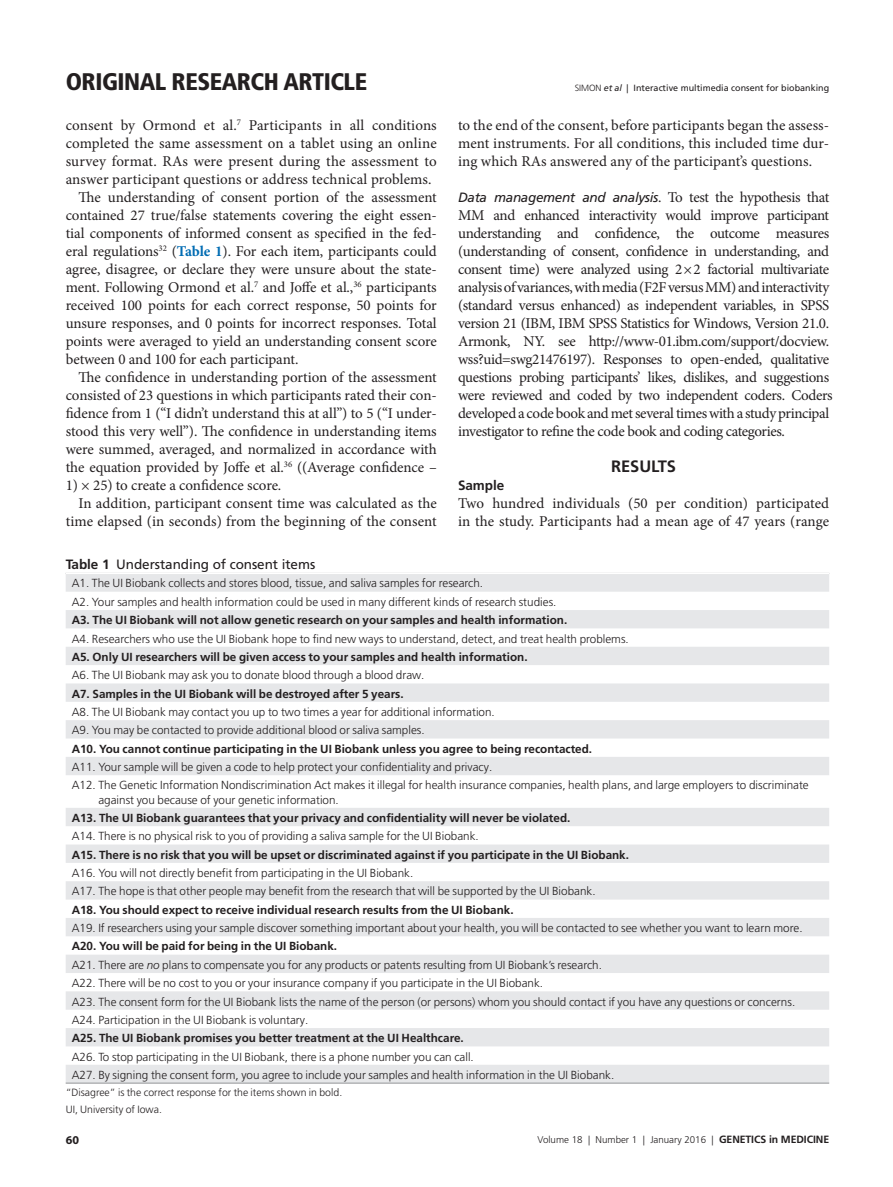
<style>
.page{position:relative;width:893px;height:1187px;background:#fff}
.page>*{position:absolute;margin:0;border:0;box-sizing:border-box;transform-origin:0 0}
.t1{font:900 condensed 24px "Frutiger LT Pro";letter-spacing:-.02em;color:#231f20}
.t2{font:700 16.5px "Frutiger LT Pro";letter-spacing:-.005em;color:#231f20}
.t3{font:15px/18px "Minion Pro";letter-spacing:-.01em;color:#231f20}
.t4{font:15px "Minion Pro";letter-spacing:.01em;color:#231f20}
.t5{font:italic 13.5px "Frutiger LT Pro";letter-spacing:-.025em;color:#231f20}
.t6{font:13.5px "Frutiger LT Pro";letter-spacing:-.005em;color:#231f20}
.t7{font:700 13.5px "Frutiger LT Pro";letter-spacing:-.005em;color:#231f20}
.t8{font:700 12px "Myriad Pro";color:#231f20}
.t9{font:300 11.7px/18.3px "Frutiger LT Pro";color:#231f20}
.t10{font:700 11.7px "Frutiger LT Pro";color:#231f20}
.t11{font:300 10.5px/17px "Frutiger LT Pro";color:#231f20}
.t12{font:700 10.5px "Frutiger LT Pro";color:#231f20}
.t13{font:300 9.75px "Frutiger LT Pro";color:#231f20}
.t14{font:9px "Frutiger LT Pro";color:#231f20}
.s1{font-weight:300}
.s2{font-style:italic}
.s3{font-weight:700;color:#006cb3}
.s4{font-family:"Minion Pro";font-style:normal;font-size:15px}
.s5{font-weight:700}
.s6{font-weight:700;font-size:10.5px}
</style>
<div class="page">
<svg style="left:66px;top:574px;width:763px;height:508px"></svg>
<hr style="left:66px;top:1082px;width:763px;height:1px;background:#939598">
<h1 class="t1" style="left:66px;top:68px;width:303px">ORIGINAL RESEARCH ARTICLE</h1>
<p class="t14" style="left:575px;top:82px;width:256px"><span class="s1">SIMON</span> <span class="s2">et al</span> | Interactive multimedia consent for biobanking</p>
<p class="t4" style="left:66px;top:115px;width:373px">consent by Ormond et al.<sup>7</sup> Participants in all conditions</p>
<p class="t3" style="left:66px;top:134px;width:373px">completed the same assessment on a tablet using an online</p>
<p class="t3" style="left:66px;top:152px;width:373px">survey format. RAs were present during the assessment to</p>
<p class="t4" style="left:66px;top:169px;width:367px">answer participant questions or address technical problems.</p>
<p class="t3" style="left:78px;top:188px;width:360px">The understanding of consent portion of the assessment</p>
<p class="t3" style="left:66px;top:206px;width:373px">contained 27 true/false statements covering the eight essen-</p>
<p class="t3" style="left:66px;top:224px;width:373px">tial components of informed consent as specified in the fed-</p>
<p class="t3" style="left:66px;top:242px;width:373px">eral regulations<sup>32</sup> (<span class="s3">Table 1</span>). For each item, participants could</p>
<p class="t3" style="left:66px;top:260px;width:373px">agree, disagree, or declare they were unsure about the state-</p>
<p class="t3" style="left:66px;top:278px;width:373px">ment. Following Ormond et al.<sup>7</sup> and Joffe et al.,<sup>36</sup> participants</p>
<p class="t3" style="left:66px;top:296px;width:373px">received 100 points for each correct response, 50 points for</p>
<p class="t3" style="left:66px;top:314px;width:373px">unsure responses, and 0 points for incorrect responses. Total</p>
<p class="t3" style="left:66px;top:332px;width:373px">points were averaged to yield an understanding consent score</p>
<p class="t3" style="left:66px;top:350px;width:234px">between 0 and 100 for each participant.</p>
<p class="t3" style="left:78px;top:368px;width:360px">The confidence in understanding portion of the assessment</p>
<p class="t3" style="left:66px;top:386px;width:373px">consisted of 23 questions in which participants rated their con-</p>
<p class="t3" style="left:66px;top:404px;width:373px">fidence from 1 (“I didn’t understand this at all”) to 5 (“I under-</p>
<p class="t3" style="left:66px;top:422px;width:373px">stood this very well”). The confidence in understanding items</p>
<p class="t3" style="left:66px;top:440px;width:373px">were summed, averaged, and normalized in accordance with</p>
<p class="t3" style="left:66px;top:458px;width:373px">the equation provided by Joffe et al.<sup>36</sup> ((Average confidence –</p>
<p class="t3" style="left:66px;top:476px;width:217px">1) × 25) to create a confidence score.</p>
<p class="t3" style="left:78px;top:494px;width:360px">In addition, participant consent time was calculated as the</p>
<p class="t3" style="left:66px;top:512px;width:373px">time elapsed (in seconds) from the beginning of the consent</p>
<p class="t3" style="left:458px;top:116px;width:373px;text-align:justify">to the end of the consent, before participants began the assess&shy;ment instruments. For all conditions, this included time dur&shy;ing which RAs answered any of the participant’s questions.</p>
<p class="t5" style="left:458px;top:189px;width:373px">Data management and analysis<span class="s4">. To test the hypothesis that</span></p>
<p class="t3" style="left:458px;top:206px;width:376px">MM and enhanced interactivity would improve participant understanding and confidence, the outcome measures (understanding of consent, confidence in understanding, and consent time) were analyzed using 2×2 factorial multivariate analysis of variances, with media (F2F versus MM) and interactivity (standard versus enhanced) as independent variables, in SPSS version 21 (IBM, IBM SPSS Statistics for Windows, Version 21.0.<br>Armonk, NY. see http://www-01.ibm.com/support/docview. wss?uid=swg21476197). Responses to open-ended, qualitative questions probing participants’ likes, dislikes, and suggestions were reviewed and coded by two independent coders. Coders developed a code book and met several times with a study principal investigator to refine the code book and coding categories.</p>
<p class="t2" style="left:611px;top:456px;width:65px">RESULTS</p>
<p class="t7" style="left:458px;top:477px;width:48px">Sample</p>
<p class="t3" style="left:458px;top:494px;width:373px">Two hundred individuals (50 per condition) participated in the study. Participants had a mean age of 47 years (range</p>
<p class="t6" style="left:66px;top:556px;width:251px"><span class="s5">Table 1</span> Understanding of consent items</p>
<p class="t9" style="left:72px;top:574px;width:486px">A1. The UI Biobank collects and stores blood, tissue, and saliva samples for research.<br>A2. Your samples and health information could be used in many different kinds of research studies.</p>
<p class="t10" style="left:72px;top:613px;width:497px">A3. The UI Biobank will not allow genetic research on your samples and health information.</p>
<p class="t9" style="left:72px;top:629px;width:559px">A4. Researchers who use the UI Biobank hope to find new ways to understand, detect, and treat health problems.</p>
<p class="t10" style="left:72px;top:650px;width:457px">A5. Only UI researchers will be given access to your samples and health information.</p>
<p class="t9" style="left:72px;top:666px;width:354px">A6. The UI Biobank may ask you to donate blood through a blood draw.</p>
<p class="t10" style="left:72px;top:686px;width:333px">A7. Samples in the UI Biobank will be destroyed after 5 years.</p>
<p class="t9" style="left:72px;top:702px;width:425px">A8. The UI Biobank may contact you up to two times a year for additional information.<br>A9. You may be contacted to provide additional blood or saliva samples.</p>
<p class="t10" style="left:72px;top:741px;width:522px">A10. You cannot continue participating in the UI Biobank unless you agree to being recontacted.</p>
<p class="t9" style="left:72px;top:757px;width:739px">A11. Your sample will be given a code to help protect your confidentiality and privacy.<br>A12. The Genetic Information Nondiscrimination Act makes it illegal for health insurance companies, health plans, and large employers to discriminate</p>
<p class="t9" style="left:98px;top:790px;width:242px">against you because of your genetic information.</p>
<p class="t10" style="left:72px;top:811px;width:500px">A13. The UI Biobank guarantees that your privacy and confidentiality will never be violated.</p>
<p class="t9" style="left:72px;top:827px;width:409px">A14. There is no physical risk to you of providing a saliva sample for the UI Biobank.</p>
<p class="t10" style="left:72px;top:847px;width:559px">A15. There is no risk that you will be upset or discriminated against if you participate in the UI Biobank.</p>
<p class="t9" style="left:72px;top:863px;width:525px">A16. You will not directly benefit from participating in the UI Biobank.<br>A17. The hope is that other people may benefit from the research that will be supported by the UI Biobank.</p>
<p class="t10" style="left:72px;top:902px;width:443px">A18. You should expect to receive individual research results from the UI Biobank.</p>
<p class="t9" style="left:72px;top:918px;width:732px">A19. If researchers using your sample discover something important about your health, you will be contacted to see whether you want to learn more.</p>
<p class="t9" style="left:72px;top:937px;width:725px"><span class="s5">A20. You will be paid for being in the UI Biobank.<br></span>A21. There are <span class="s2">no</span> plans to compensate you for any products or patents resulting from UI Biobank’s research.<br>A22. There will be no cost to you or your insurance company if you participate in the UI Biobank.<br>A23. The consent form for the UI Biobank lists the name of the person (or persons) whom you should contact if you have any questions or concerns.<br>A24. Participation in the UI Biobank is voluntary.</p>
<p class="t10" style="left:72px;top:1031px;width:394px">A25. The UI Biobank promises you better treatment at the UI Healthcare.</p>
<p class="t9" style="left:72px;top:1047px;width:544px">A26. To stop participating in the UI Biobank, there is a phone number you can call.<br>A27. By signing the consent form, you agree to include your samples and health information in the UI Biobank.</p>
<p class="t11" style="left:66px;top:1084px;width:278px">“Disagree” is the correct response for the items shown in bold.<br>UI, University of Iowa.</p>
<p class="t13" style="left:538px;top:1134px;width:196px">Volume 18 | Number 1 | January 2016 | <span class="s6">Genetic</span></p>
<p class="t12" style="left:760px;top:1133px;width:28px">s in medicine</p>
<p class="t8" style="left:66px;top:1132px;width:15px">60</p>
</div>
